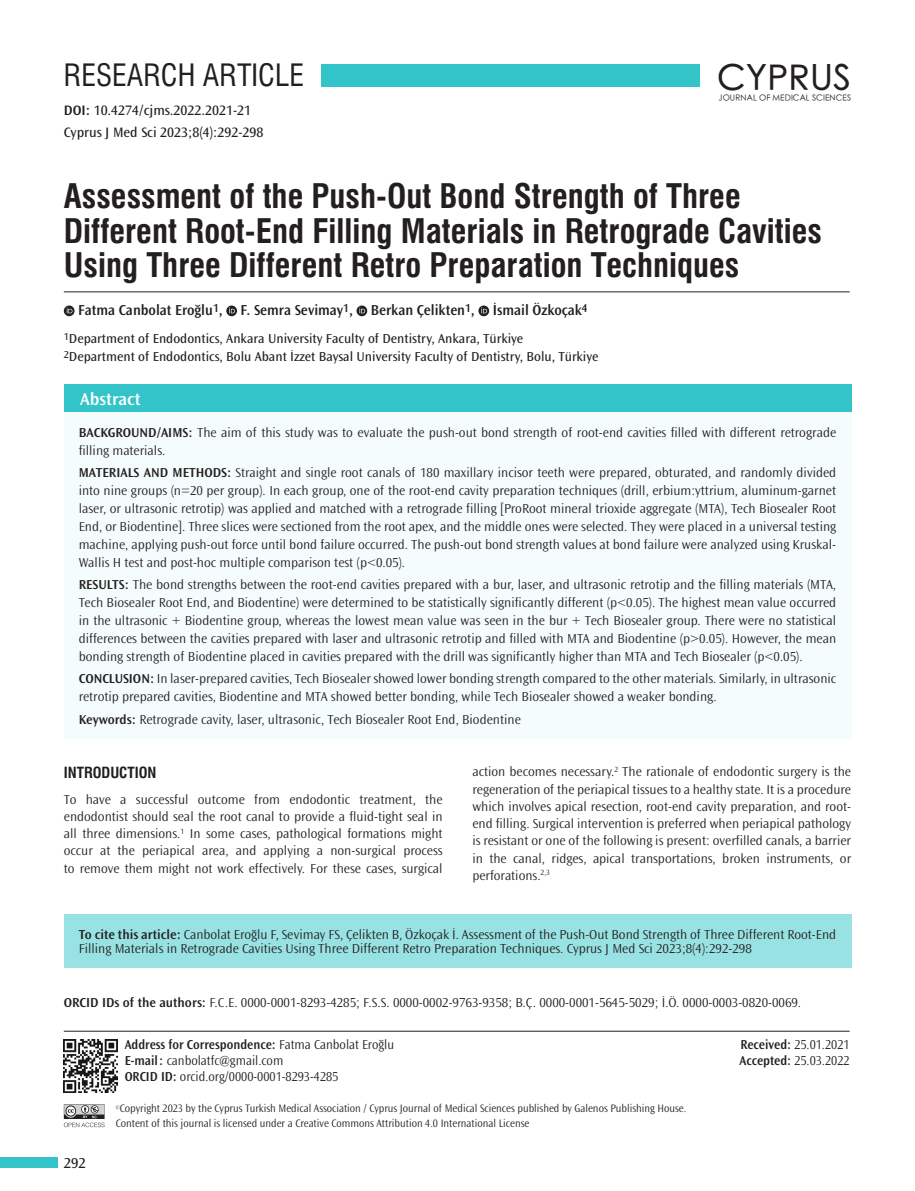
<style>
.page{position:relative;width:915px;height:1191px;background:#fff}
.page>*{position:absolute;margin:0;border:0;box-sizing:border-box;transform-origin:0 0}
.t1{font:500 35.1px "ST Heiti SC";letter-spacing:.01em;color:#231f20}
.BASLIK{font:33px/34.5px "Swiss Condensed Bold Tr";color:#231f20}
.t2{font:30px "Swiss Condensed Tr";color:#231f20}
.t3{font:600 18px "Ocean Sans Std";color:#fff}
.YAZARLAR{font:600 15px "Ocean Sans Std";color:#231f20;scale:.96 1}
.ARA_BASLIK{font:15px "Swiss Condensed Bold Tr";color:#231f20}
.t4{font:15px "Ocean Sans Std";color:#231f20}
.KISA_AD{font:14.25px "Ocean Sans Std";color:#231f20}
.DOI{font:14.25px "Ocean Sans Std";color:#231f20}
.OZET{font:300 13.5px/18px "Ocean Sans Std";color:#231f20}
.YAZI{font:300 13.5px/17.2px "Ocean Sans Std";color:#231f20;text-align:justify}
.CİTE_AS{font:300 13.5px/13.5px "Ocean Sans Std";color:#231f20}
.KURUM{font:13.5px "Ocean Sans Std";color:#231f20}
.ORCID{font:300 13.5px "Ocean Sans Std";color:#231f20}
.OZET-2{font:300 13.5px "Ocean Sans Std";color:#231f20;scale:.95 1}
.t5{font:600 13.5px "Ocean Sans Std";color:#231f20;scale:.95 1}
.t6{font:300 11.25px/15px "Ocean Sans Std";color:#231f20;scale:.95 1}
.t7{font:300 8.25px "ST Heiti SC";letter-spacing:.01em;color:#231f20}
.t8{font:300 4.8px "Ocean Sans Std";color:#231f20;scale:.95 1}
.s1{font-weight:600}
.s2{font-weight:300}
</style>
<div class="page">
<div style="left:321px;top:64px;width:378px;height:22px;background:#33c4c9"></div>
<svg style="left:64px;top:1104px;width:40px;height:23px"></svg>
<div style="left:0;top:1157px;width:57px;height:11px;background:#33c4c9"></div>
<img style="left:64px;top:1039px;width:53px;height:53px">
<svg style="left:64px;top:305px;width:10px;height:11px"></svg>
<svg style="left:67px;top:307px;width:5px;height:6px"></svg>
<svg style="left:226px;top:305px;width:11px;height:11px"></svg>
<svg style="left:229px;top:307px;width:6px;height:6px"></svg>
<svg style="left:356px;top:305px;width:11px;height:11px"></svg>
<svg style="left:359px;top:307px;width:6px;height:6px"></svg>
<svg style="left:478px;top:305px;width:11px;height:11px"></svg>
<svg style="left:481px;top:307px;width:6px;height:6px"></svg>
<hr style="left:64px;top:291px;width:785px;height:1px;background:#231f20">
<div style="left:64px;top:384px;width:786px;height:28px;background:#33c4c9"></div>
<hr style="left:64px;top:1030px;width:785px;height:1px;background:#231f20">
<div style="left:64px;top:412px;width:786px;height:326px;background:#f5fcfc"></div>
<div style="left:64px;top:914px;width:786px;height:53px;background:#99e2e4"></div>
<h3 class="t2" style="left:64px;top:57px;width:242px">RESEARCH ARTICLE</h3>
<h1 class="t1" style="left:717px;top:60px;width:135px">CYPRUS</h1>
<p class="t7" style="left:718px;top:91px;width:134px">JOURNAL OF MEDICAL SCIENCES</p>
<p class="DOI" style="left:64px;top:102px;width:189px"><span class="s1">DOI:</span> 10.4274/cjms.2022.2021-21</p>
<p class="KISA_AD" style="left:64px;top:124px;width:201px">Cyprus J Med Sci 2023;8(4):292-298</p>
<p class="BASLIK" style="left:64px;top:179px;width:759px">Assessment of the Push-Out Bond Strength of Three<br>Different Root-End Filling Materials in Retrograde Cavities<br>Using Three Different Retro Preparation Techniques</p>
<p class="YAZARLAR" style="left:78px;top:302px;width:532px">Fatma Canbolat Eroğlu<sup>1</sup>, F. Semra Sevimay<sup>1</sup>, Berkan Çelikten<sup>1</sup>, İsmail Özkoçak<sup>4</sup></p>
<p class="KURUM" style="left:64px;top:331px;width:460px"><sup>1</sup>Department of Endodontics, Ankara University Faculty of Dentistry, Ankara, Türkiye</p>
<p class="KURUM" style="left:64px;top:349px;width:536px"><sup>2</sup>Department of Endodontics, Bolu Abant İzzet Baysal University Faculty of Dentistry, Bolu, Türkiye</p>
<p class="t3" style="left:80px;top:389px;width:62px">Abstract</p>
<p class="OZET" style="left:79px;top:423px;width:758px"><span class="s1">BACKGROUND/AIMS:</span> The aim of this study was to evaluate the push-out bond strength of root-end cavities filled with different retrograde filling materials.</p>
<p class="OZET" style="left:79px;top:463px;width:758px;text-align:justify"><span class="s1">MATERIALS AND METHODS:</span> Straight and single root canals of 180 maxillary incisor teeth were prepared, obturated, and randomly divided into nine groups (n=20 per group). In each group, one of the root-end cavity preparation techniques (drill, erbium:yttrium, aluminum-garnet laser, or ultrasonic retrotip) was applied and matched with a retrograde filling [ProRoot mineral trioxide aggregate (MTA), Tech Biosealer Root End, or Biodentine]. Three slices were sectioned from the root apex, and the middle ones were selected. They were placed in a universal testing machine, applying push-out force until bond failure occurred. The push-out bond strength values at bond failure were analyzed using Kruskal-Wallis H test and post-hoc multiple comparison test (p&lt;0.05).</p>
<p class="OZET" style="left:79px;top:576px;width:758px;text-align:justify"><span class="s1">RESULTS:</span> The bond strengths between the root-end cavities prepared with a bur, laser, and ultrasonic retrotip and the filling materials (MTA, Tech Biosealer Root End, and Biodentine) were determined to be statistically significantly different (p&lt;0.05). The highest mean value occurred in the ultrasonic + Biodentine group, whereas the lowest mean value was seen in the bur + Tech Biosealer group. There were no statistical differences between the cavities prepared with laser and ultrasonic retrotip and filled with MTA and Biodentine (p&gt;0.05). However, the mean bonding strength of Biodentine placed in cavities prepared with the drill was significantly higher than MTA and Tech Biosealer (p&lt;0.05).</p>
<p class="OZET" style="left:79px;top:670px;width:758px"><span class="s1">CONCLUSION:</span> In laser-prepared cavities, Tech Biosealer showed lower bonding strength compared to the other materials. Similarly, in ultrasonic retrotip prepared cavities, Biodentine and MTA showed better bonding, while Tech Biosealer showed a weaker bonding.</p>
<p class="OZET" style="left:79px;top:710px;width:443px"><span class="s1">Keywords:</span> Retrograde cavity, laser, ultrasonic, Tech Biosealer Root End, Biodentine</p>
<p class="ARA_BASLIK" style="left:64px;top:763px;width:94px">INTRODUCTION</p>
<p class="YAZI" style="left:64px;top:790px;width:380px">To have a successful outcome from endodontic treatment, the endodontist should seal the root canal to provide a fluid-tight seal in all three dimensions.<sup>1</sup> In some cases, pathological formations might occur at the periapical area, and applying a non-surgical process to remove them might not work effectively. For these cases, surgical</p>
<p class="YAZI" style="left:472px;top:763px;width:380px">action becomes necessary.<sup>2</sup> The rationale of endodontic surgery is the regeneration of the periapical tissues to a healthy state. It is a procedure which involves apical resection, root-end cavity preparation, and root&shy;end filling. Surgical intervention is preferred when periapical pathology is resistant or one of the following is present: overfilled canals, a barrier in the canal, ridges, apical transportations, broken instruments, or perforations.<sup>2,3</sup></p>
<p class="CİTE_AS" style="left:79px;top:928px;width:758px"><span class="s1">To cite this article:</span> Canbolat Eroğlu F, Sevimay FS, Çelikten B, Özkoçak İ. Assessment of the Push-Out Bond Strength of Three Different Root-End<br>Filling Materials in Retrograde Cavities Using Three Different Retro Preparation Techniques. Cyprus J Med Sci 2023;8(4):292-298</p>
<p class="ORCID" style="left:64px;top:995px;width:738px"><span class="s1">ORCID IDs of the authors:</span> F.C.E. 0000-0001-8293-4285; F.S.S. 0000-0002-9763-9358; B.Ç. 0000-0001-5645-5029; İ.Ö. 0000-0003-0820-0069.</p>
<p class="t4" style="left:64px;top:1154px;width:24px">292</p>
<p class="t5" style="left:125px;top:1037px;width:285px">Address for Correspondence: <span class="s2">Fatma Canbolat Eroğlu</span></p>
<p class="OZET-2" style="left:125px;top:1053px;width:168px"><span class="s1">E-mail:</span> canbolatfc@gmail.com</p>
<p class="OZET-2" style="left:125px;top:1069px;width:226px"><span class="s1">ORCID ID:</span> orcid.org/0000-0001-8293-4285</p>
<p class="t6" style="left:116px;top:1101px;width:602px;text-indent:4px">Copyright 2023 by the Cyprus Turkish Medical Association / Cyprus Journal of Medical Sciences published by Galenos Publishing House.<br>Content of this journal is licensed under a Creative Commons Attribution 4.0 International License</p>
<p class="t8" style="left:116px;top:1105px;width:6px">©</p>
<p class="OZET-2" style="left:740px;top:1037px;width:116px"><span class="s1">Received:</span> 25.01.2021</p>
<p class="OZET-2" style="left:739px;top:1053px;width:117px"><span class="s1">Accepted:</span> 25.03.2022</p>
</div>
